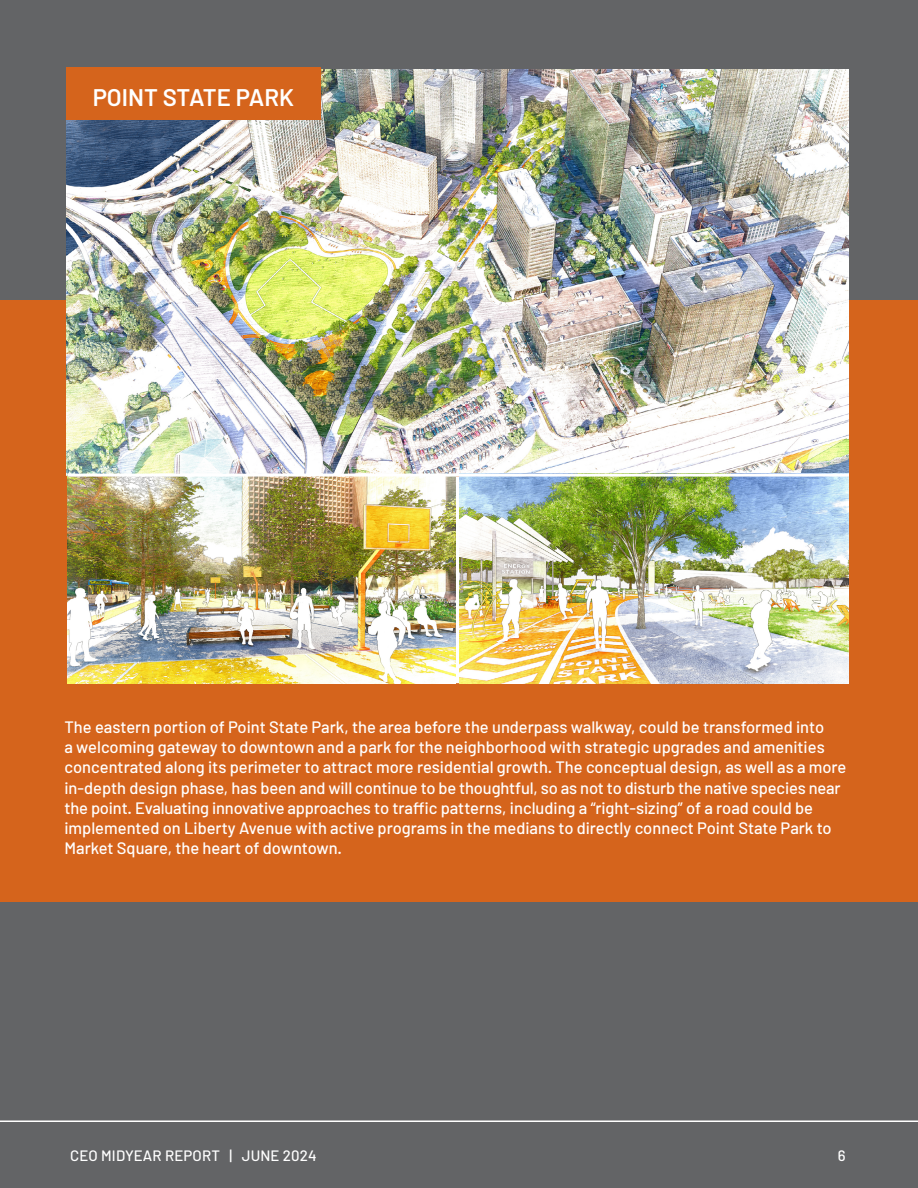
<style>
.page{position:relative;width:918px;height:1188px;background:#636466}
.page>*{position:absolute;margin:0;border:0;box-sizing:border-box;transform-origin:0 0}
.t1{font:600 24px "Barlow";color:#fff}
.t2{font:500 16.5px/20.2px "Barlow";color:#fff}
.t3{font:500 15px "Barlow";letter-spacing:.01em;color:#fff}
</style>
<div class="page">
<div style="left:0;top:300px;width:918px;height:602px;background:#d5641c"></div>
<img style="left:66px;top:69px;width:783px;height:406px">
<div style="left:66px;top:68px;width:255px;height:52px;background:#d5641c"></div>
<img style="left:459px;top:477px;width:390px;height:206px">
<img style="left:68px;top:477px;width:388px;height:206px">
<hr style="left:68px;top:474px;width:781px;height:3px;background:#fff">
<hr style="left:456px;top:477px;width:3px;height:206px;background:#fff">
<hr style="left:0;top:1120px;width:918px;height:2px;background:#fff">
<h1 class="t1" style="left:93px;top:82px;width:203px">POINT STATE PARK</h1>
<p class="t2" style="left:64px;top:716px;width:784px">The eastern portion of Point State Park, the area before the underpass walkway, could be transformed into<br>a welcoming gateway to downtown and a park for the neighborhood with strategic upgrades and amenities concentrated along its perimeter to attract more residential growth. The conceptual design, as well as a more in-depth design phase, has been and will continue to be thoughtful, so as not to disturb the native species near the point. Evaluating innovative approaches to traffic patterns, including a “right-sizing” of a road could be implemented on Liberty Avenue with active programs in the medians to directly connect Point State Park to Market Square, the heart of downtown.</p>
<p class="t3" style="left:70px;top:1146px;width:248px">CEO MIDYEAR REPORT | JUNE 2024</p>
<p class="t3" style="left:838px;top:1146px;width:9px">6</p>
</div>
